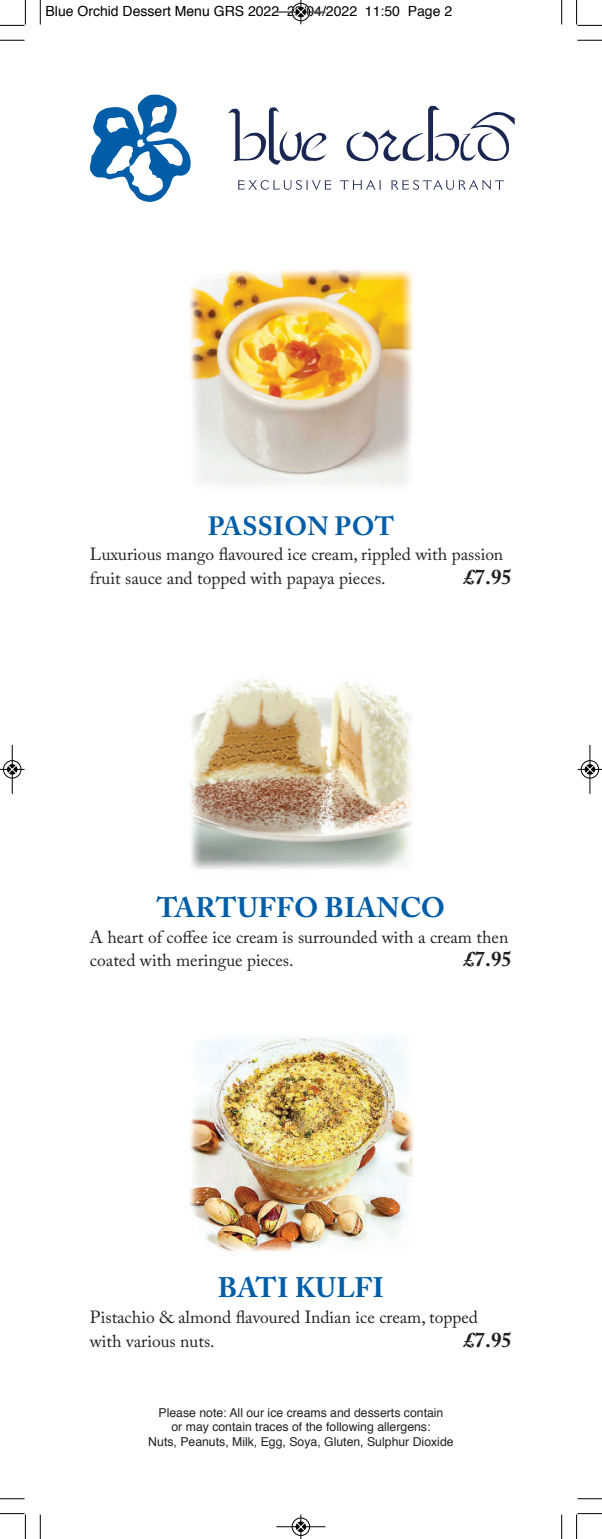
<style>
.page{position:relative;width:602px;height:1539px;background:#fff}
.page>*{position:absolute;margin:0;border:0;box-sizing:border-box;transform-origin:0 0}
.t1{font:700 28px "Adobe Caslon Pro";letter-spacing:.015em;color:#015da7}
.t2{font:700 26.25px "Adobe Caslon Pro";letter-spacing:.015em;color:#015da7}
.t3{font:700 21px "Adobe Caslon Pro";color:#231f20}
.t4{font:17.5px/23.6px "Adobe Caslon Pro";color:#231f20}
.t5{font:14px "Helvetica";color:#000}
.t6{font:12.25px/14.7px "Helvetica";color:#231f20;text-align:center}
</style>
<div class="page">
<img style="left:189px;top:269px;width:224px;height:216px">
<img style="left:189px;top:677px;width:223px;height:193px">
<img style="left:189px;top:1036px;width:225px;height:216px">
<svg style="left:228px;top:107px;width:99px;height:58px"></svg>
<svg style="left:346px;top:106px;width:168px;height:55px"></svg>
<svg style="left:90px;top:95px;width:101px;height:107px"></svg>
<svg style="left:238px;top:180px;width:93px;height:10px"></svg>
<svg style="left:339px;top:180px;width:42px;height:10px"></svg>
<svg style="left:391px;top:180px;width:113px;height:10px"></svg>
<svg style="left:40px;top:0;width:1px;height:24px"></svg>
<svg style="left:0;top:40px;width:24px;height:1px"></svg>
<svg style="left:561px;top:0;width:1px;height:24px"></svg>
<svg style="left:577px;top:40px;width:24px;height:1px"></svg>
<svg style="left:40px;top:1514px;width:1px;height:25px"></svg>
<svg style="left:0;top:1498px;width:24px;height:1px"></svg>
<svg style="left:561px;top:1514px;width:1px;height:25px"></svg>
<svg style="left:577px;top:1498px;width:24px;height:1px"></svg>
<svg style="left:0;top:0;width:26px;height:26px"></svg>
<svg style="left:576px;top:0;width:25px;height:26px"></svg>
<svg style="left:0;top:1513px;width:26px;height:26px"></svg>
<svg style="left:576px;top:1513px;width:25px;height:26px"></svg>
<div style="left:291px;top:3px;width:19px;height:18px;border:1px solid #fff;border-radius:50%"></div>
<hr style="left:276px;top:12px;width:49px;height:1px;background:#000">
<div style="left:292px;top:3px;width:18px;height:18px;border:1px solid #000;border-radius:50%"></div>
<svg style="left:296px;top:0;width:9px;height:24px"></svg>
<div style="left:291px;top:1517px;width:19px;height:19px;border:1px solid #fff;border-radius:50%"></div>
<hr style="left:276px;top:1526px;width:49px;height:1px;background:#000">
<div style="left:292px;top:1518px;width:18px;height:18px;border:1px solid #000;border-radius:50%"></div>
<svg style="left:296px;top:1514px;width:9px;height:25px"></svg>
<div style="left:3px;top:760px;width:19px;height:19px;border:1px solid #fff;border-radius:50%"></div>
<hr style="left:12px;top:745px;width:1px;height:49px;background:#000">
<div style="left:3px;top:760px;width:18px;height:18px;border:1px solid #000;border-radius:50%"></div>
<svg style="left:0;top:765px;width:24px;height:9px"></svg>
<div style="left:580px;top:760px;width:19px;height:19px;border:1px solid #fff;border-radius:50%"></div>
<hr style="left:589px;top:745px;width:1px;height:49px;background:#000">
<div style="left:580px;top:760px;width:18px;height:18px;border:1px solid #000;border-radius:50%"></div>
<svg style="left:577px;top:765px;width:24px;height:9px"></svg>
<p class="t5" style="left:46px;top:5px;width:408px">Blue Orchid Dessert Menu GRS 2022 28/04/2022 11:50 Page 2</p>
<h2 class="t2" style="left:208px;top:516px;width:188px">PASSION POT</h2>
<p class="t4" style="left:90px;top:544px;width:414px">Luxurious mango flavoured ice cream, rippled with passion fruit sauce and topped with papaya pieces.</p>
<p class="t3" style="left:464px;top:568px;width:49px">£7.95</p>
<h1 class="t1" style="left:157px;top:896px;width:290px">TARTUFFO BIANCO</h1>
<p class="t4" style="left:90px;top:927px;width:419px">A heart of coffee ice cream is surrounded with a cream then coated with meringue pieces.</p>
<p class="t3" style="left:464px;top:951px;width:49px">£7.95</p>
<h1 class="t1" style="left:218px;top:1276px;width:168px">BATI KULFI</h1>
<p class="t4" style="left:90px;top:1307px;width:389px">Pistachio &amp; almond flavoured Indian ice cream, topped with various nuts.</p>
<p class="t3" style="left:464px;top:1331px;width:49px">£7.95</p>
<p class="t6" style="left:148px;top:1406px;width:307px">Please note: All our ice creams and desserts contain<br>or may contain traces of the following allergens:<br>Nuts, Peanuts, Milk, Egg, Soya, Gluten, Sulphur Dioxide</p>
</div>
